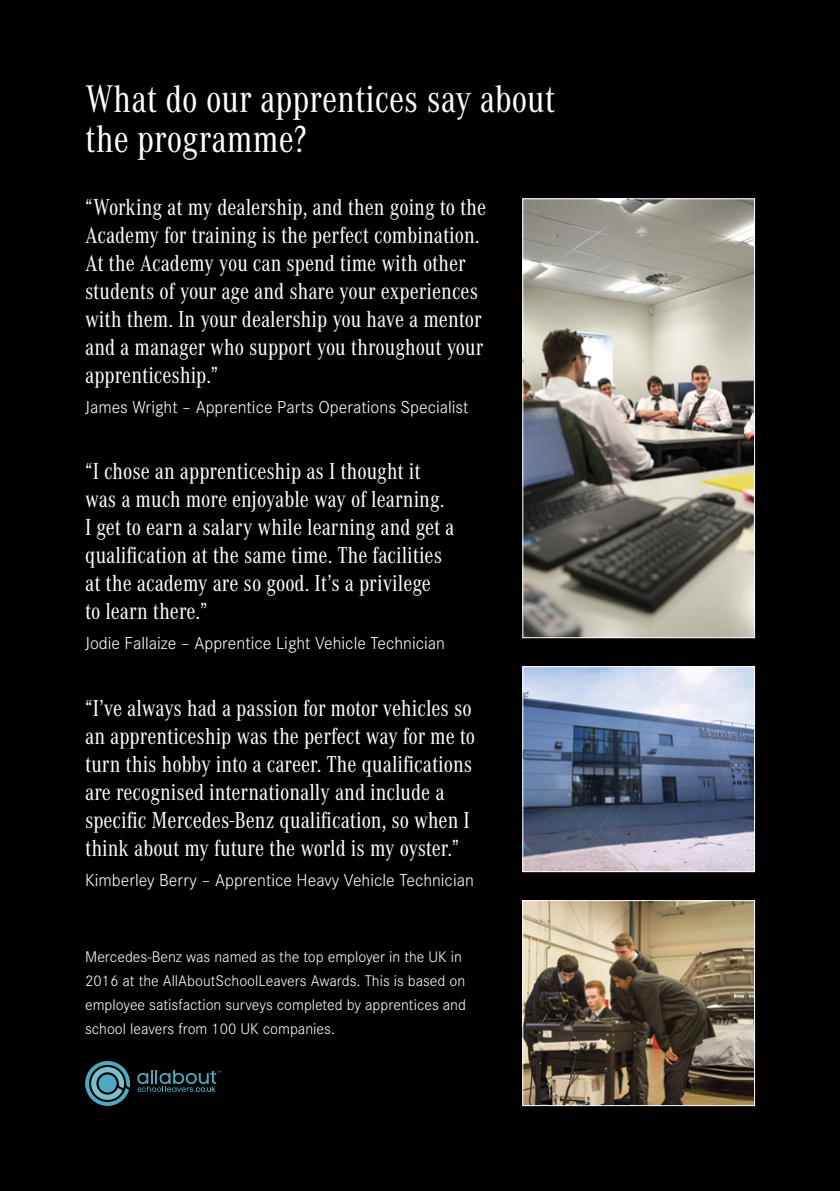
<style>
.page{position:relative;width:840px;height:1191px;background:#fff}
.page>*{position:absolute;margin:0;border:0;box-sizing:border-box;transform-origin:0 0}
.t1{font:40px/40px "Daimler CAC";color:#fff}
.t2{font:24px/28px "Daimler CAC";color:#fff}
.t3{font:300 18px "Daimler CS";color:#fff}
.t4{font:300 16px/24px "Daimler CS";color:#fff}
</style>
<div class="page">
<div style="left:0;top:0;width:839px;height:1191px;background:#000"></div>
<svg style="left:85px;top:1061px;width:45px;height:45px"></svg>
<svg style="left:137px;top:1070px;width:83px;height:22px"></svg>
<img style="left:524px;top:902px;width:228px;height:202px">
<div style="left:522px;top:900px;width:232px;height:206px;border:1px solid #fff"></div>
<img style="left:524px;top:668px;width:228px;height:202px">
<div style="left:522px;top:666px;width:232px;height:206px;border:1px solid #fff"></div>
<img style="left:524px;top:200px;width:228px;height:436px">
<div style="left:522px;top:198px;width:232px;height:440px;border:1px solid #fff"></div>
<h1 class="t1" style="left:85px;top:78px;width:471px">What do our apprentices say about the programme?</h1>
<p class="t2" style="left:85px;top:192px;width:402px">“Working at my dealership, and then going to the Academy for training is the perfect combination.<br>At the Academy you can spend time with other students of your age and share your experiences with them. In your dealership you have a mentor and a manager who support you throughout your apprenticeship.”</p>
<p class="t3" style="left:85px;top:394px;width:385px">James Wright – Apprentice Parts Operations Specialist</p>
<p class="t2" style="left:85px;top:456px;width:370px">“I chose an apprenticeship as I thought it was a much more enjoyable way of learning.<br>I get to earn a salary while learning and get a qualification at the same time. The facilities at the academy are so good. It’s a privilege<br>to learn there.”</p>
<p class="t3" style="left:85px;top:630px;width:361px">Jodie Fallaize – Apprentice Light Vehicle Technician</p>
<p class="t2" style="left:85px;top:693px;width:391px">“I’ve always had a passion for motor vehicles so an apprenticeship was the perfect way for me to turn this hobby into a career. The qualifications are recognised internationally and include a specific Mercedes-Benz qualification, so when I think about my future the world is my oyster.”</p>
<p class="t3" style="left:85px;top:867px;width:390px">Kimberley Berry – Apprentice Heavy Vehicle Technician</p>
<p class="t4" style="left:85px;top:943px;width:382px">Mercedes-Benz was named as the top employer in the UK in 2016 at the AllAboutSchoolLeavers Awards. This is based on employee satisfaction surveys completed by apprentices and school leavers from 100 UK companies.</p>
</div>
